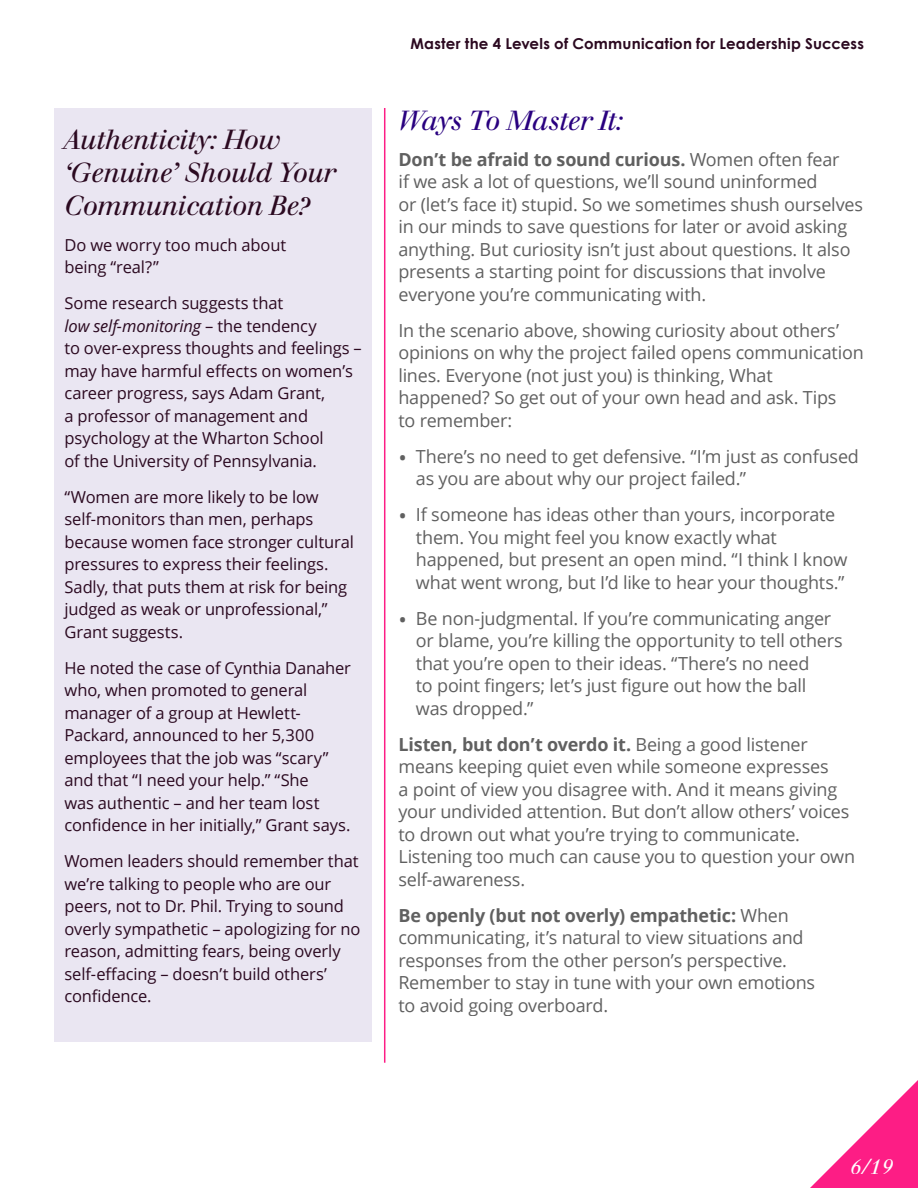
<style>
.page{position:relative;width:918px;height:1188px;background:#fff}
.page>*{position:absolute;margin:0;border:0;box-sizing:border-box;transform-origin:0 0}
.Paragraph_Style_1{font:italic 27px/33px "Justus";letter-spacing:-.015em;color:#2b0920}
.t1{font:italic 27px "Justus";letter-spacing:-.025em;color:#29007f}
.t2{font:italic 21px "Justus";color:#fff}
.t3{font:18px/22.5px "Open Sans";letter-spacing:-.015em;color:#606060}
.Paragraph_Style_1-2{font:16.5px/22.5px "Open Sans";letter-spacing:-.01em;color:#2b0920}
.t4{font:700 15px "Century Gothic";letter-spacing:.015em;color:#2b0920}
.s1{font-style:italic}
.s2{font-weight:700}
.s3{font-size:22.5px}
</style>
<div class="page">
<svg style="left:810px;top:1080px;width:108px;height:108px"></svg>
<div style="left:54px;top:108px;width:317px;height:933px;background:#eae6f2"></div>
<hr style="left:384px;top:108px;width:1px;height:955px;background:#fd1d85">
<p class="Paragraph_Style_1" style="left:64px;top:123px;width:273px">Authenticity: How ‘Genuine’ Should Your<br>Communication Be?</p>
<p class="Paragraph_Style_1-2" style="left:64px;top:233px;width:223px">Do we worry too much about being “real?”</p>
<p class="Paragraph_Style_1-2" style="left:64px;top:292px;width:299px">Some research suggests that<br><span class="s1">low self-monitoring</span> – the tendency<br>to over-express thoughts and feelings – may have harmful effects on women’s career progress, says Adam Grant,<br>a professor of management and psychology at the Wharton School<br>of the University of Pennsylvania.</p>
<p class="Paragraph_Style_1-2" style="left:64px;top:485px;width:291px">“Women are more likely to be low self-monitors than men, perhaps because women face stronger cultural pressures to express their feelings.<br>Sadly, that puts them at risk for being judged as weak or unprofessional,”<br>Grant suggests.</p>
<p class="Paragraph_Style_1-2" style="left:64px;top:656px;width:288px">He noted the case of Cynthia Danaher who, when promoted to general manager of a group at Hewlett-Packard, announced to her 5,300 employees that the job was “scary” and that “I need your help.” “She<br>was authentic – and her team lost confidence in her initially,” Grant says.</p>
<p class="Paragraph_Style_1-2" style="left:64px;top:850px;width:298px">Women leaders should remember that we’re talking to people who are our peers, not to Dr. Phil. Trying to sound overly sympathetic – apologizing for no reason, admitting fears, being overly self-effacing – doesn’t build others’ confidence.</p>
<p class="t4" style="left:411px;top:34px;width:455px">Master the 4 Levels of Communication for Leadership Success</p>
<h1 class="t1" style="left:399px;top:104px;width:226px">Ways To Master It:</h1>
<p class="t3" style="left:399px;top:147px;width:466px"><span class="s2">Don’t be afraid to sound curious.</span> Women often fear<br>if we ask a lot of questions, we’ll sound uninformed<br>or (let’s face it) stupid. So we sometimes shush ourselves in our minds to save questions for later or avoid asking anything. But curiosity isn’t just about questions. It also presents a starting point for discussions that involve everyone you’re communicating with.</p>
<p class="t3" style="left:399px;top:318px;width:467px">In the scenario above, showing curiosity about others’ opinions on why the project failed opens communication lines. Everyone (not just you) is thinking, What happened? So get out of your own head and ask. Tips<br>to remember:</p>
<p class="t3" style="left:416px;top:444px;width:445px;text-indent:-17px"><span class="s3">•</span> There’s no need to get defensive. “I’m just as confused as you are about why our project failed.”</p>
<p class="t3" style="left:416px;top:503px;width:433px;text-indent:-17px"><span class="s3">•</span> If someone has ideas other than yours, incorporate them. You might feel you know exactly what happened, but present an open mind. “I think I know what went wrong, but I’d like to hear your thoughts.”</p>
<p class="t3" style="left:416px;top:606px;width:428px;text-indent:-17px"><span class="s3">•</span> Be non-judgmental. If you’re communicating anger or blame, you’re killing the opportunity to tell others that you’re open to their ideas. “There’s no need<br>to point fingers; let’s just figure out how the ball was dropped.”</p>
<p class="t3" style="left:399px;top:732px;width:458px"><span class="s2">Listen, but don’t overdo it.</span> Being a good listener means keeping quiet even while someone expresses<br>a point of view you disagree with. And it means giving your undivided attention. But don’t allow others’ voices to drown out what you’re trying to communicate.<br>Listening too much can cause you to question your own self-awareness.</p>
<p class="t3" style="left:399px;top:903px;width:418px"><span class="s2">Be openly (but not overly) empathetic:</span> When communicating, it’s natural to view situations and responses from the other person’s perspective.<br>Remember to stay in tune with your own emotions to avoid going overboard.</p>
<p class="t2" style="left:851px;top:1154px;width:44px">6/19</p>
</div>
